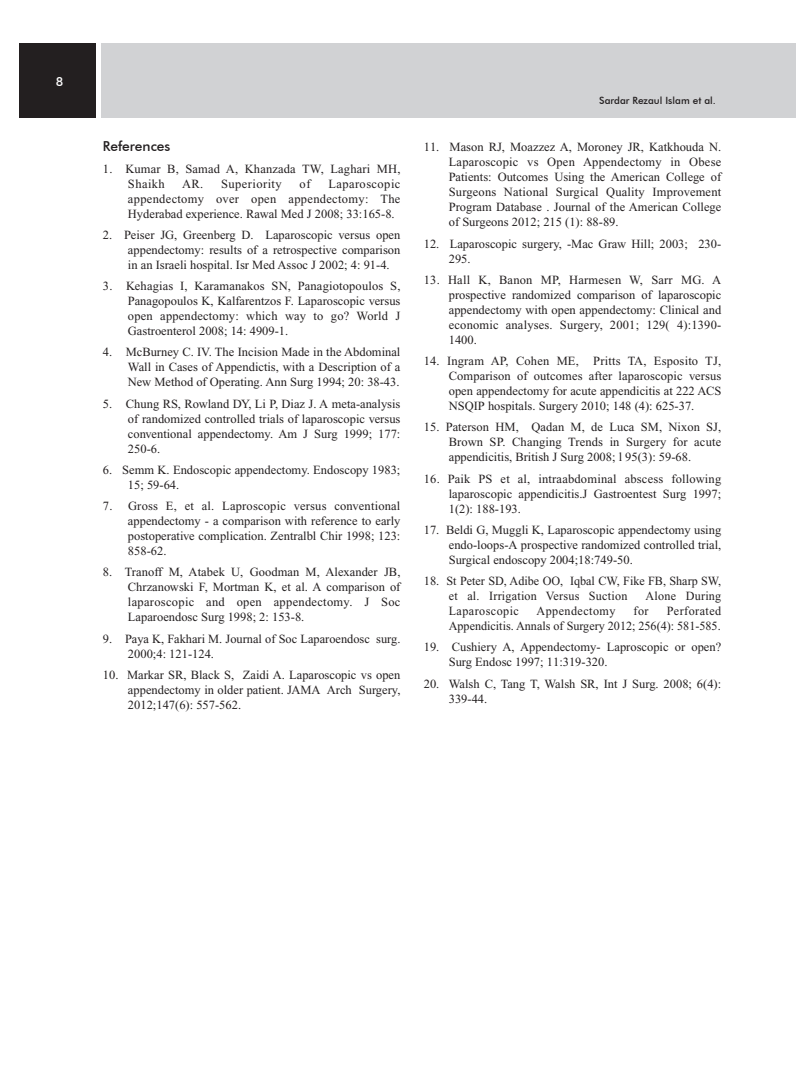
<style>
.page{position:relative;width:810px;height:1080px;background:#fff}
.page>*{position:absolute;margin:0;border:0;box-sizing:border-box;transform-origin:0 0}
.t1{font:500 13.75px "Futura BT";color:#231f20}
.t2{font:12.5px/15px "Times New Roman";color:#231f20;text-align:justify}
.t3{font:12.5px "Times New Roman";letter-spacing:.035em;color:#231f20}
.t4{font:12.5px "Times New Roman";letter-spacing:.02em;color:#231f20}
.t5{font:500 12.5px "Futura BT";color:#fff}
.t6{font:500 10px "Futura BT";color:#231f20}
</style>
<div class="page">
<div style="left:19px;top:44px;width:77px;height:74px;background:#231f20"></div>
<div style="left:101px;top:44px;width:694px;height:74px;background:#d1d2d4"></div>
<p class="t5" style="left:56px;top:74px;width:9px">8</p>
<p class="t1" style="left:103px;top:138px;width:69px">References</p>
<p class="t2" style="left:128px;top:161px;width:274px;text-indent:-25px">1. Kumar B, Samad A, Khanzada TW, Laghari MH,<br>Shaikh</p>
<p class="t2" style="left:128px;top:176px;width:274px;text-indent:200px">Laparoscopic appendectomy over open appendectomy: The Hyderabad experience. Rawal Med J 2008; 33:165-8.</p>
<p class="t2" style="left:128px;top:228px;width:274px;text-indent:-25px">2. Peiser JG, Greenberg D. Laparoscopic versus open appendectomy: results of a retrospective comparison in an Israeli hospital. Isr Med Assoc J 2002; 4: 91-4.</p>
<p class="t2" style="left:128px;top:279px;width:274px;text-indent:-25px">3. Kehagias I, Karamanakos SN, Panagiotopoulos S, Panagopoulos K, Kalfarentzos F. Laparoscopic versus open appendectomy: which way to go? World J Gastroenterol 2008; 14: 4909-1.</p>
<p class="t2" style="left:128px;top:345px;width:274px;text-indent:-25px">4. McBurney C. IV. The Incision Made in the Abdominal Wall in Cases of Appendictis, with a Description of a New Method of Operating. Ann Surg 1994; 20: 38-43.</p>
<p class="t2" style="left:128px;top:396px;width:274px;text-indent:-25px">5. Chung RS, Rowland DY, Li P, Diaz J. A meta-analysis of randomized controlled trials of laparoscopic versus conventional appendectomy. Am J Surg 1999; 177:<br>250-6.</p>
<p class="t2" style="left:128px;top:463px;width:274px;text-indent:-25px">6. Semm K. Endoscopic appendectomy. Endoscopy 1983;<br>15; 59-64.</p>
<p class="t2" style="left:128px;top:499px;width:274px;text-indent:-25px">7. Gross E, et al. Laproscopic versus conventional appendectomy - a comparison with reference to early postoperative complication. Zentralbl Chir 1998; 123:<br>858-62.</p>
<p class="t2" style="left:128px;top:565px;width:274px;text-indent:-25px">8. Tranoff M, Atabek U, Goodman M, Alexander JB, Chrzanowski F, Mortman K, et al. A comparison of laparoscopic and open appendectomy. J Soc Laparoendosc Surg 1998; 2: 153-8.</p>
<p class="t2" style="left:128px;top:631px;width:274px;text-indent:-25px">9. Paya K, Fakhari M. Journal of Soc Laparoendosc surg.<br>2000;4: 121-124.</p>
<p class="t2" style="left:128px;top:668px;width:274px;text-indent:-25px">10. Markar SR, Black S, Zaidi A. Laparoscopic vs open appendectomy in older patient. JAMA Arch Surgery, 2012;147(6): 557-562.</p>
<p class="t3" style="left:182px;top:177px;width:101px">AR. Superiority</p>
<p class="t2" style="left:300px;top:176px;width:12px">of</p>
<p class="t6" style="left:599px;top:94px;width:118px">Sardar Rezaul Islam et al.</p>
<p class="t2" style="left:449px;top:140px;width:274px;text-indent:-25px">11. Mason RJ, Moazzez A, Moroney JR, Katkhouda N.<br>Laparoscopic vs Open Appendectomy in Obese Patients: Outcomes Using the American College of Surgeons National Surgical Quality Improvement Program Database . Journal of the American College of Surgeons 2012; 215 (1): 88-89.</p>
<p class="t2" style="left:449px;top:236px;width:274px;text-indent:-25px">12. Laparoscopic surgery, -Mac Graw Hill; 2003; 230-<br>295.</p>
<p class="t2" style="left:449px;top:273px;width:274px;text-indent:-25px">13. Hall K, Banon MP, Harmesen W, Sarr MG. A prospective randomized comparison of laparoscopic appendectomy with open appendectomy: Clinical and economic analyses. Surgery, 2001; 129( 4):1390- 1400.</p>
<p class="t2" style="left:449px;top:354px;width:274px;text-indent:-25px">14. Ingram AP, Cohen ME, Pritts TA, Esposito TJ, Comparison of outcomes after laparoscopic versus open appendectomy for acute appendicitis at 222 ACS NSQIP hospitals. Surgery 2010; 148 (4): 625-37.</p>
<p class="t2" style="left:449px;top:420px;width:274px;text-indent:-25px">15. Paterson HM, Qadan M, de Luca SM, Nixon SJ, Brown SP. Changing Trends in Surgery for acute appendicitis, British J Surg 2008; l 95(3): 59-68.</p>
<p class="t2" style="left:449px;top:471px;width:274px;text-indent:-25px">16. Paik PS et al, intraabdominal abscess following laparoscopic appendicitis.J Gastroentest Surg 1997; 1(2): 188-193.</p>
<p class="t2" style="left:449px;top:523px;width:274px;text-indent:-25px">17. Beldi G, Muggli K, Laparoscopic appendectomy using endo-loops-A prospective randomized controlled trial, Surgical endoscopy 2004;18:749-50.</p>
<p class="t2" style="left:449px;top:574px;width:274px;text-indent:-25px">18. St Peter SD, Adibe OO, Iqbal CW, Fike FB, Sharp SW, et al. Irrigation Versus Suction</p>
<p class="t4" style="left:646px;top:589px;width:77px">Alone During</p>
<p class="t2" style="left:449px;top:604px;width:274px;text-align:right">Perforated<br>Appendicitis. Annals of Surgery 2012; 256(4): 581-585.</p>
<p class="t2" style="left:449px;top:640px;width:274px;text-indent:-25px">19. Cushiery A, Appendectomy- Laproscopic or open?<br>Surg Endosc 1997; 11:319-320.</p>
<p class="t2" style="left:449px;top:676px;width:274px;text-indent:-25px">20. Walsh C, Tang T, Walsh SR, Int J Surg. 2008; 6(4):<br>339-44.</p>
<p class="t3" style="left:449px;top:604px;width:72px">Laparoscopic</p>
<p class="t3" style="left:536px;top:604px;width:80px">Appendectomy</p>
<p class="t2" style="left:634px;top:604px;width:17px">for</p>
</div>
